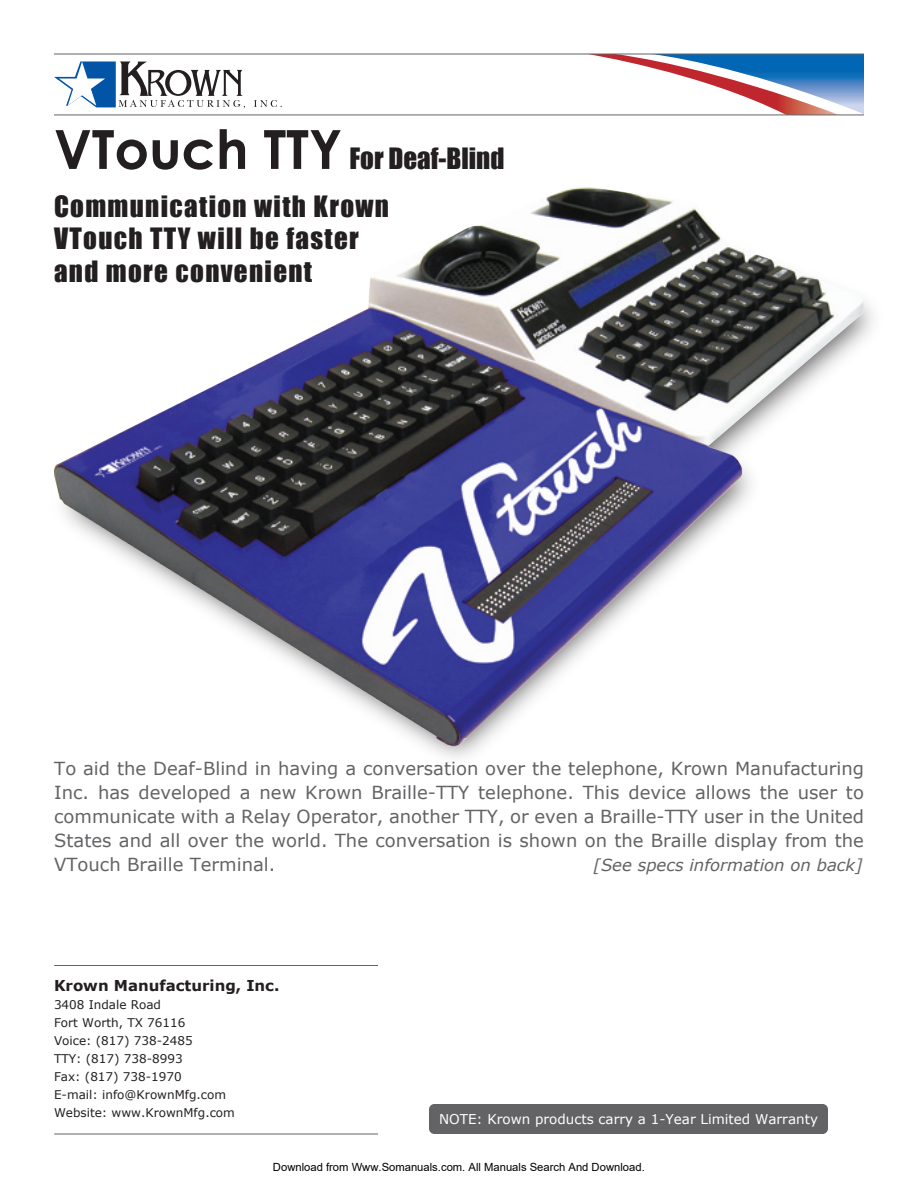
<style>
.page{position:relative;width:918px;height:1188px;background:#fff}
.page>*{position:absolute;margin:0;border:0;box-sizing:border-box;transform-origin:0 0}
.t1{font:700 54px "Century Gothic";color:#231f20}
.t2{font:27px/48px "Impact";letter-spacing:.05em;color:#231f20}
.t3{font:18px/24px "Verdana";color:#636366;text-align:justify}
.t4{font:italic 16.5px "Verdana";color:#636366}
.t5{font:700 15px "Verdana";color:#231f20}
.t6{font:13.5px "Verdana";color:#fff}
.t7{font:12px/18px "Verdana";color:#231f20}
.t8{font:11.25px "Arial";color:#000}
</style>
<div class="page">
<img style="left:54px;top:187px;width:810px;height:559px">
<div style="left:429px;top:1104px;width:399px;height:30px;background:#636366"></div>
<svg style="left:54px;top:965px;width:324px;height:1px"></svg>
<svg style="left:54px;top:1133px;width:324px;height:2px"></svg>
<svg style="left:54px;top:53px;width:810px;height:63px"></svg>
<p class="t1" style="left:54px;top:115px;width:290px">VTouch TTY</p>
<p class="t2" style="left:54px;top:134px;width:452px;text-indent:295px">For Deaf-Blind<br>Communication with Krown</p>
<p class="t2" style="left:54px;top:222px;width:306px;line-height:32.4px">VTouch TTY will be faster and more convenient</p>
<p class="t3" style="left:54px;top:756px;width:811px">To aid the Deaf-Blind in having a conversation over the telephone, Krown Manufacturing Inc. has developed a new Krown Braille-TTY telephone. This device allows the user to communicate with a Relay Operator, another TTY, or even a Braille-TTY user in the United States and all over the world. The conversation is shown on the Braille display from the VTouch Braille Terminal.</p>
<p class="t4" style="left:594px;top:855px;width:271px">[See specs information on back]</p>
<p class="t5" style="left:54px;top:976px;width:227px">Krown Manufacturing, Inc.</p>
<p class="t7" style="left:54px;top:995px;width:182px">3408 Indale Road<br>Fort Worth, TX 76116<br>Voice: (817) 738-2485<br>TTY: (817) 738-8993<br>Fax: (817) 738-1970<br>E-mail: info@KrownMfg.com<br>Website: www.KrownMfg.com</p>
<p class="t6" style="left:439px;top:1110px;width:380px">NOTE: Krown products carry a 1-Year Limited Warranty</p>
<p class="t8" style="left:273px;top:1160px;width:373px">Download from Www.Somanuals.com. All Manuals Search And Download.</p>
</div>
